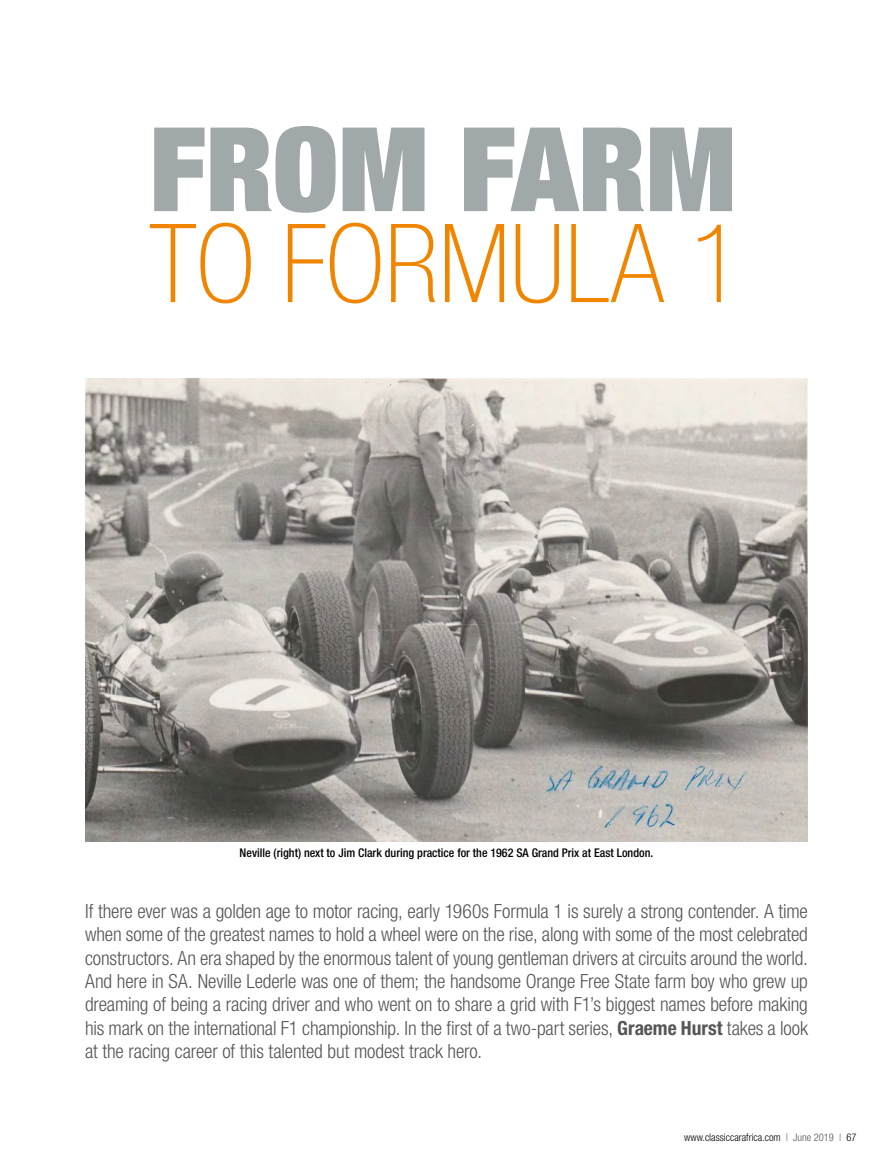
<style>
.page{position:relative;width:893px;height:1174px;background:#fff}
.page>*{position:absolute;margin:0;border:0;box-sizing:border-box;transform-origin:0 0}
.t1{font:900 condensed 116.85px "Helvetica Neue LT Std";color:#a1a8aa}
.t2{font:100 condensed 109.35px "Helvetica Neue LT Std";color:#f18500}
.t3{font:300 condensed 19.5px/23.4px "Helvetica Neue LT Std";letter-spacing:-.01em;color:#565656;text-align:justify}
.t4{font:500 condensed 12px "Helvetica Neue LT Std";color:#000}
.t5{font:300 condensed 10.5px "Helvetica Neue LT Std";color:#000}
.s1{font-weight:700}
.s2{color:#565656}
</style>
<div class="page">
<img style="left:85px;top:378px;width:723px;height:463px">
<h1 class="t1" style="left:150px;top:95px;width:588px">FROM FARM</h1>
<h2 class="t2" style="left:150px;top:202px;width:594px">TO FORMULA 1</h2>
<p class="t4" style="left:240px;top:845px;width:415px">Neville (right) next to Jim Clark during practice for the 1962 SA Grand Prix at East London.</p>
<p class="t3" style="left:85px;top:899px;width:724px">If there ever was a golden age to motor racing, early 1960s Formula 1 is surely a strong contender. A time when some of the greatest names to hold a wheel were on the rise, along with some of the most celebrated constructors. An era shaped by the enormous talent of young gentleman drivers at circuits around the world.<br>And here in SA. Neville Lederle was one of them; the handsome Orange Free State farm boy who grew up dreaming of being a racing driver and who went on to share a grid with F1’s biggest names before making his mark on the international F1 championship. In the first of a two-part series, <span class="s1">Graeme Hurst</span> takes a look at the racing career of this talented but modest track hero.</p>
<p class="t5" style="left:684px;top:1131px;width:174px">www.classiccarafrica.com <span class="s2">| June 2019 |</span> 67</p>
</div>
